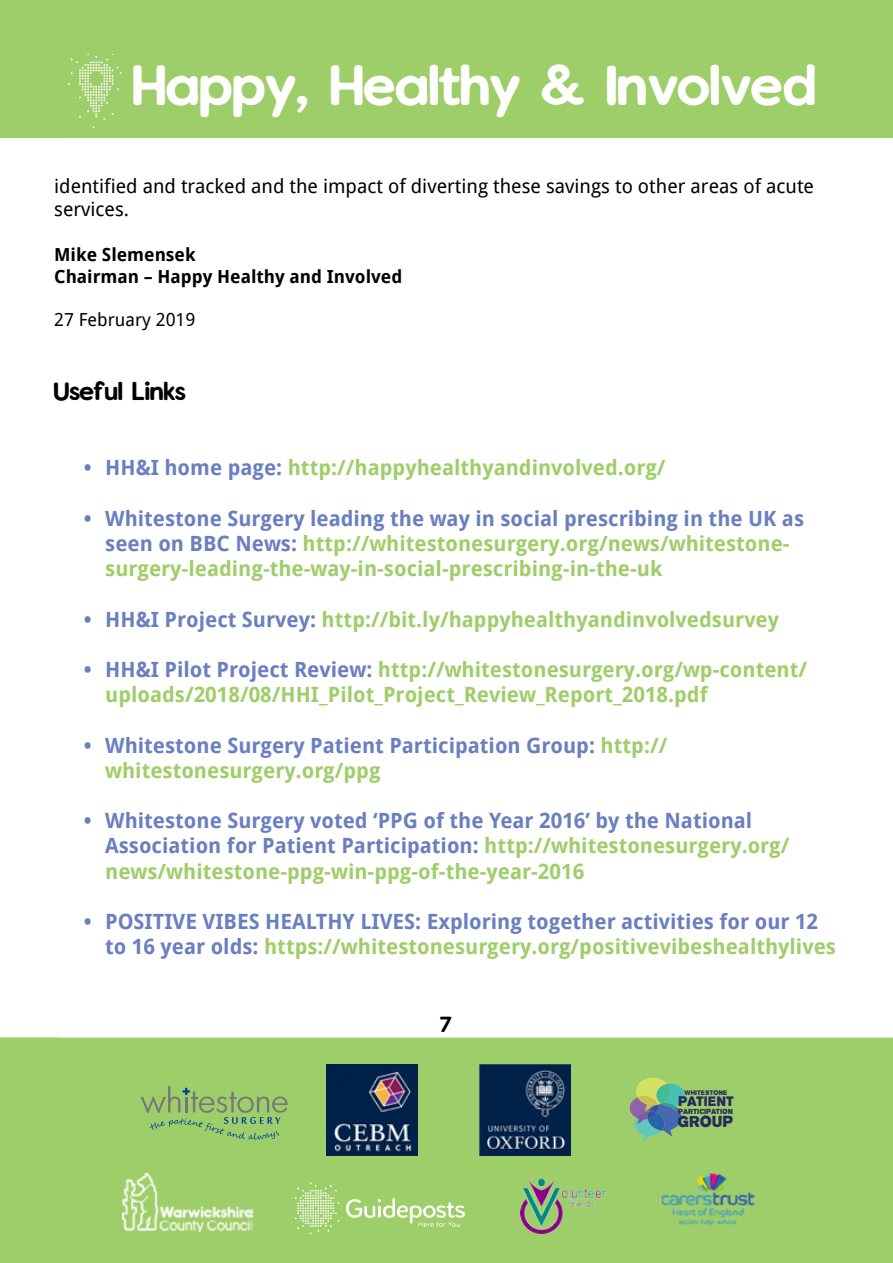
<style>
.page{position:relative;width:893px;height:1263px;background:#fff}
.page>*{position:absolute;margin:0;border:0;box-sizing:border-box;transform-origin:0 0}
.t1{font:46.5px "Vanilla Extract";color:#fff}
.t2{font:700 21px/25.2px "Droid Sans";color:#9ece69}
.t3{font:700 21px/25.2px "Droid Sans";color:#697fbf}
.t4{font:21px "Vanilla Extract";color:#000}
.t5{font:19.5px/23.4px "Droid Sans";color:#000}
.t6{font:700 18px/21.6px "Droid Sans";color:#000}
.t7{font:18px "Droid Sans";color:#000}
.t8{font:17.55px "Vanilla Extract";color:#000}
.t9{font:13.95px "Propaganda";color:#262960}
.t10{font:12px "Propaganda";color:#262960}
.t11{font:6.45px "Propaganda";color:#262960}
.t12{font:5.85px "Propaganda";color:#262960}
.s1{color:#697fbf}
.s2{color:#9ece69}
</style>
<div class="page">
<div style="left:58px;top:0;width:835px;height:138px;background:#9ece69"></div>
<div style="left:0;top:0;width:58px;height:138px;background:#9ece69"></div>
<div style="left:58px;top:1037px;width:835px;height:226px;background:#9ece69"></div>
<div style="left:0;top:1037px;width:58px;height:226px;background:#9ece69"></div>
<svg style="left:630px;top:1077px;width:54px;height:64px;background:#7ead8a"></svg>
<img style="left:521px;top:1176px;width:85px;height:58px">
<img style="left:658px;top:1167px;width:98px;height:59px">
<svg style="left:141px;top:1086px;width:147px;height:54px;background:#93be6d"></svg>
<img style="left:123px;top:1173px;width:129px;height:58px">
<svg style="left:295px;top:1182px;width:44px;height:52px;background:#b0d785"></svg>
<svg style="left:345px;top:1198px;width:120px;height:29px;background:#b4d98b"></svg>
<img style="left:326px;top:1065px;width:91px;height:91px">
<img style="left:480px;top:1065px;width:91px;height:91px">
<svg style="left:68px;top:54px;width:54px;height:73px;background:#a8d379"></svg>
<h1 class="t1" style="left:133px;top:53px;width:686px">Happy, Healthy &amp; Involved</h1>
<p class="t5" style="left:54px;top:174px;width:761px">identified and tracked and the impact of diverting these savings to other areas of acute services.</p>
<p class="t6" style="left:54px;top:244px;width:350px">Mike Slemensek<br>Chairman – Happy Healthy and Involved</p>
<p class="t7" style="left:54px;top:309px;width:143px">27 February 2019</p>
<p class="t4" style="left:54px;top:376px;width:133px">Useful Links</p>
<p class="t2" style="left:84px;top:455px;width:583px"><span class="s1">• HH&amp;I home page:</span> http://happyhealthyandinvolved.org/</p>
<p class="t2" style="left:105px;top:506px;width:700px;text-indent:-21px"><span class="s1">• Whitestone Surgery leading the way in social prescribing in the UK as seen on BBC News:</span> http://whitestonesurgery.org/news/whitestone&shy;surgery-leading-the-way-in-social-prescribing-in-the-uk</p>
<p class="t2" style="left:84px;top:607px;width:697px"><span class="s1">• HH&amp;I Project Survey:</span> http://bit.ly/happyhealthyandinvolvedsurvey</p>
<p class="t2" style="left:105px;top:657px;width:703px;text-indent:-21px"><span class="s1">• HH&amp;I Pilot Project Review:</span> http://whitestonesurgery.org/wp-content/ uploads/2018/08/HHI_Pilot_Project_Review_Report_2018.pdf</p>
<p class="t3" style="left:105px;top:733px;width:564px;text-indent:-21px">• Whitestone Surgery Patient Participation Group: <span class="s2">http:// whitestonesurgery.org/ppg</span></p>
<p class="t3" style="left:105px;top:808px;width:686px;text-indent:-21px">• Whitestone Surgery voted ‘PPG of the Year 2016’ by the National<br>Association for Patient Participation: <span class="s2">http://whitestonesurgery.org/ news/whitestone-ppg-win-ppg-of-the-year-2016</span></p>
<p class="t3" style="left:105px;top:909px;width:732px;text-indent:-21px">• POSITIVE VIBES HEALTHY LIVES: Exploring together activities for our 12 to 16 year olds: <span class="s2">https://whitestonesurgery.org/positivevibeshealthylives</span></p>
<p class="t8" style="left:441px;top:1012px;width:13px">7</p>
<p class="t12" style="left:684px;top:1088px;width:44px">WHITESTONE</p>
<p class="t9" style="left:678px;top:1109px;width:57px">GROUP</p>
<p class="t10" style="left:678px;top:1091px;width:57px">PATIENT</p>
<p class="t11" style="left:678px;top:1105px;width:56px">PARTICIPATION</p>
</div>
